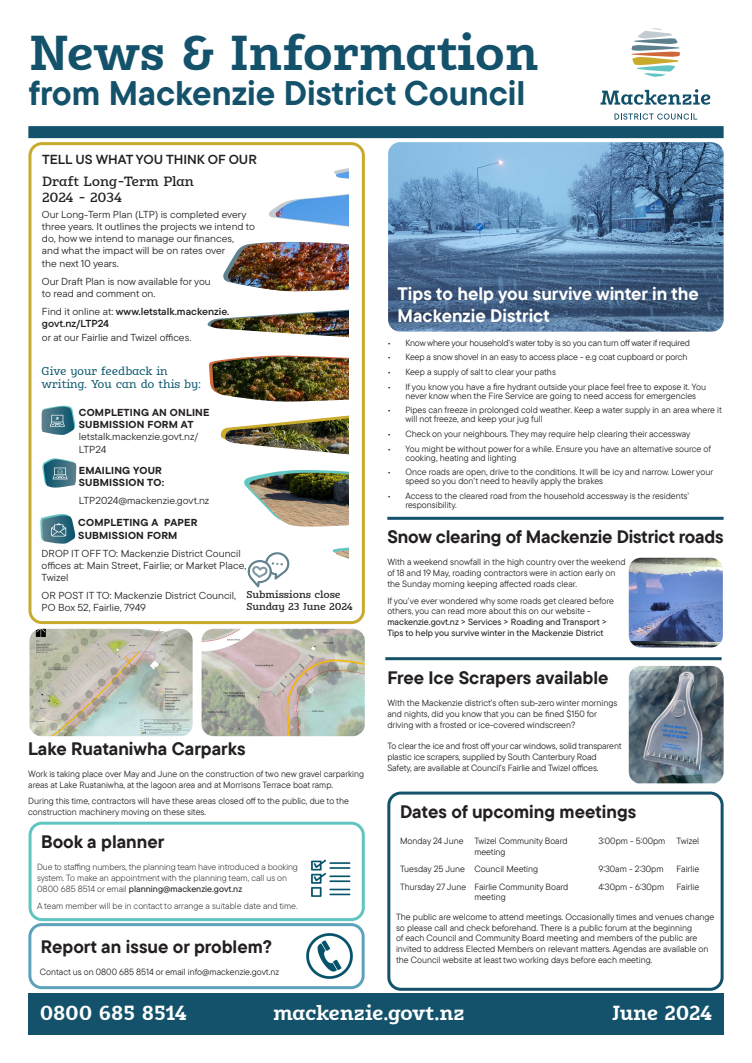
<style>
.page{position:relative;width:752px;height:1063px;background:#fff}
.page>*{position:absolute;margin:0;border:0;box-sizing:border-box;transform-origin:0 0}
.t1{font:700 48px "Karbid Slab Pro";color:#13526a}
.t2{font:700 34px "TT Commons Pro";color:#13526a}
.t3{font:700 20px "Karbid Slab Pro";letter-spacing:-.015em;color:#fff}
.Heading_1{font:700 18px "TT Commons Pro";color:#231f20}
.Heading_1-2{font:700 18px/21.6px "TT Commons Pro";color:#fff}
.t4{font:500 13.1px/15.7px "Karbid Slab Pro";letter-spacing:-.015em;color:#231f20;scale:1.04 1}
.t5{font:13.1px "TT Commons Pro Db";color:#231f20;scale:1.04 1}
.t6{font:11.2px/13.4px "Karbid Slab Pro";color:#05526a;scale:1.04 1}
.t7{font:10.2px/12.2px "TT Commons Pro";color:#231f20;scale:1.04 1}
.t8{font:700 10.2px/12.2px "TT Commons Pro";letter-spacing:.02em;color:#231f20;scale:1.04 1}
.t9{font:10.2px/12.2px "TT Commons Pro Db";color:#231f20;scale:1.04 1}
.t10{font:500 9.9px/11.8px "Karbid Slab Pro";letter-spacing:-.01em;color:#231f20;scale:1.04 1}
.Body_9pt{font:9px/10.8px "TT Commons Pro";color:#231f20}
.Body_9pt-2{font:300 9px/10.8px "TT Commons Pro";letter-spacing:-.005em;color:#231f20}
.Body_9pt-3{font:500 9px/10.8px "TT Commons Pro";color:#231f20}
.Body_9pt-4{font:9px "TT Commons Pro";letter-spacing:-.02em;color:#231f20}
.Body_8pt{font:9px "TT Commons Pro";color:#231f20}
.s1{font-family:"TT Commons Pro"}
.s2{font-weight:400}
.s3{font-weight:500}
</style>
<div class="page">
<svg style="left:614px;top:113px;width:83px;height:7px"></svg>
<svg style="left:600px;top:89px;width:110px;height:16px"></svg>
<svg style="left:631px;top:28px;width:48px;height:49px"></svg>
<div style="left:28px;top:126px;width:695px;height:12px;background:#13526a"></div>
<div style="left:28px;top:993px;width:695px;height:42px;background:#13526a"></div>
<hr style="left:387px;top:517px;width:336px;height:3px;background:#13526a">
<div style="left:28px;top:923px;width:336px;height:66px;border:3px solid #5da2bb;border-radius:12px"></div>
<img style="left:306px;top:933px;width:47px;height:46px">
<div style="left:387px;top:792px;width:336px;height:199px;border:3px solid #13526a;border-radius:12px"></div>
<div style="left:29px;top:822px;width:335px;height:99px;border:3px solid #60c5c1;border-radius:12px"></div>
<img style="left:311px;top:859px;width:40px;height:38px">
<img style="left:388px;top:142px;width:335px;height:190px">
<img style="left:201px;top:629px;width:163px;height:107px">
<img style="left:29px;top:629px;width:163px;height:107px">
<img style="left:628px;top:558px;width:94px;height:89px">
<hr style="left:385px;top:657px;width:336px;height:3px;background:#13526a">
<img style="left:628px;top:666px;width:95px;height:117px">
<img style="left:210px;top:194px;width:139px;height:365px">
<svg style="left:334px;top:168px;width:15px;height:11px"></svg>
<svg style="left:42px;top:406px;width:33px;height:29px"></svg>
<svg style="left:40px;top:514px;width:35px;height:30px"></svg>
<svg style="left:42px;top:458px;width:34px;height:30px"></svg>
<svg style="left:246px;top:551px;width:45px;height:36px"></svg>
<div style="left:28px;top:142px;width:336px;height:482px;border:3px solid #c8ab2c;border-radius:12px"></div>
<h1 class="t1" style="left:29px;top:21px;width:511px">News &amp; Information</h1>
<h2 class="t2" style="left:28px;top:67px;width:498px">from Mackenzie District Council</h2>
<p class="t5" style="left:42px;top:150px;width:208px">TELL US WHAT YOU THINK OF OUR</p>
<p class="t4" style="left:42px;top:173px;width:148px">Draft Long-Term Plan<br>2024 - 2034</p>
<p class="t7" style="left:42px;top:208px;width:206px">Our Long-Term Plan (LTP) is completed every three years. It outlines the projects we intend to do, how we intend to manage our finances,<br>and what the impact will be on rates over<br>the next 10 years.</p>
<p class="t7" style="left:42px;top:275px;width:164px">Our Draft Plan is now available for you to read and comment on.</p>
<p class="t9" style="left:42px;top:305px;width:182px"><span class="s1">Find it online at:</span> www.letstalk.mackenzie. govt.nz/LTP24</p>
<p class="t7" style="left:42px;top:331px;width:145px">or at our Fairlie and Twizel offices.</p>
<p class="t6" style="left:42px;top:364px;width:155px">Give your feedback in writing. You can do this by:</p>
<p class="t8" style="left:79px;top:406px;width:127px">COMPLETING AN ONLINE<br>SUBMISSION FORM AT <span class="s2">letstalk.mackenzie.govt.nz/<br>LTP24</span></p>
<p class="t8" style="left:79px;top:464px;width:83px">EMAILING YOUR<br>SUBMISSION TO:</p>
<p class="t7" style="left:79px;top:494px;width:127px">LTP2024@mackenzie.govt.nz</p>
<p class="t8" style="left:78px;top:517px;width:116px">COMPLETING A PAPER<br>SUBMISSION FORM</p>
<p class="t7" style="left:42px;top:547px;width:198px">DROP IT OFF TO: Mackenzie District Council offices at: Main Street, Fairlie; or Market Place,<br>Twizel</p>
<p class="t7" style="left:42px;top:589px;width:188px">OR POST IT TO: Mackenzie District Council,<br>PO Box 52, Fairlie, 7949</p>
<p class="t10" style="left:246px;top:588px;width:104px">Submissions close<br>Sunday 23 June 2024</p>
<p class="Heading_1" style="left:28px;top:735px;width:219px">Lake Ruataniwha Carparks</p>
<p class="Body_9pt" style="left:28px;top:769px;width:337px">Work is taking place over May and June on the construction of two new gravel carparking areas at Lake Ruataniwha, at the lagoon area and at Morrisons Terrace boat ramp.</p>
<p class="Body_9pt" style="left:28px;top:796px;width:322px">During this time, contractors will have these areas closed off to the public, due to the construction machinery moving on these sites.</p>
<p class="Heading_1" style="left:41px;top:828px;width:124px">Book a planner</p>
<p class="Body_9pt-2" style="left:37px;top:862px;width:262px">Due to staffing numbers, the planning team have introduced a booking system. To make an appointment with the planning team, call us on<br>0800 685 8514 or email <span class="s3">planning@mackenzie.govt.nz</span></p>
<p class="Body_9pt-2" style="left:37px;top:900px;width:262px">A team member will be in contact to arrange a suitable date and time.</p>
<p class="Heading_1" style="left:41px;top:933px;width:232px">Report an issue or problem?</p>
<p class="Body_9pt" style="left:40px;top:966px;width:241px">Contact us on 0800 685 8514 or email info@mackenzie.govt.nz</p>
<p class="Heading_1-2" style="left:397px;top:283px;width:303px">Tips to help you survive winter in the<br>Mackenzie District</p>
<p class="Body_9pt-4" style="left:387px;top:336px;width:304px">• Know where your household’s water toby is so you can turn off water if required</p>
<p class="Body_9pt" style="left:387px;top:352px;width:301px">• Keep a snow shovel in an easy to access place - e.g coat cupboard or porch</p>
<p class="Body_9pt" style="left:387px;top:366px;width:170px">• Keep a supply of salt to clear your paths</p>
<p class="Body_9pt" style="left:405px;top:382px;width:302px;line-height:9px;text-indent:-18px">• If you know you have a fire hydrant outside your place feel free to expose it. You never know when the Fire Service are going to need access for emergencies</p>
<p class="Body_9pt" style="left:405px;top:406px;width:318px;line-height:9px;text-indent:-18px">• Pipes can freeze in prolonged cold weather. Keep a water supply in an area where it will not freeze, and keep your jug full</p>
<p class="Body_9pt" style="left:387px;top:428px;width:304px">• Check on your neighbours. They may require help clearing their accessway</p>
<p class="Body_9pt" style="left:405px;top:444px;width:307px;line-height:9px;text-indent:-18px">• You might be without power for a while. Ensure you have an alternative source of cooking, heating and lighting</p>
<p class="Body_9pt" style="left:405px;top:468px;width:309px;line-height:9px;text-indent:-18px">• Once roads are open, drive to the conditions. It will be icy and narrow. Lower your speed so you don’t need to heavily apply the brakes</p>
<p class="Body_9pt" style="left:405px;top:491px;width:285px;line-height:9px;text-indent:-18px">• Access to the cleared road from the household accessway is the residents’ responsibility.</p>
<p class="Heading_1" style="left:387px;top:523px;width:337px">Snow clearing of Mackenzie District roads</p>
<p class="Body_9pt" style="left:387px;top:557px;width:239px">With a weekend snowfall in the high country over the weekend of 18 and 19 May, roading contractors were in action early on the Sunday morning keeping affected roads clear.</p>
<p class="Body_9pt-3" style="left:387px;top:595px;width:228px"><span class="s2">If you’ve ever wondered why some roads get cleared before others, you can read more about this on our website - </span>mackenzie.govt.nz &gt; Services &gt; Roading and Transport &gt; Tips to help you survive winter in the Mackenzie District</p>
<p class="Heading_1" style="left:387px;top:664px;width:223px">Free Ice Scrapers available</p>
<p class="Body_9pt" style="left:387px;top:697px;width:231px">With the Mackenzie district’s often sub-zero winter mornings and nights, did you know that you can be fined $150 for driving with a frosted or ice-covered windscreen?</p>
<p class="Body_9pt" style="left:387px;top:741px;width:236px">To clear the ice and frost off your car windows, solid transparent plastic ice scrapers, supplied by South Canterbury Road<br>Safety, are available at Council’s Fairlie and Twizel offices.</p>
<p class="Heading_1" style="left:400px;top:798px;width:237px">Dates of upcoming meetings</p>
<p class="Body_9pt" style="left:400px;top:835px;width:65px">Monday 24 June</p>
<p class="Body_9pt" style="left:474px;top:835px;width:95px">Twizel Community Board meeting</p>
<p class="Body_8pt" style="left:598px;top:834px;width:68px">3:00pm - 5:00pm</p>
<p class="Body_8pt" style="left:676px;top:834px;width:24px">Twizel</p>
<p class="Body_9pt" style="left:400px;top:863px;width:66px">Tuesday 25 June</p>
<p class="Body_9pt" style="left:474px;top:863px;width:65px">Council Meeting</p>
<p class="Body_8pt" style="left:598px;top:862px;width:66px">9:30am - 2:30pm</p>
<p class="Body_8pt" style="left:676px;top:862px;width:24px">Fairlie</p>
<p class="Body_9pt" style="left:400px;top:881px;width:68px">Thursday 27 June</p>
<p class="Body_9pt" style="left:474px;top:881px;width:95px">Fairlie Community Board meeting</p>
<p class="Body_8pt" style="left:598px;top:880px;width:67px">4:30pm - 6:30pm</p>
<p class="Body_8pt" style="left:676px;top:880px;width:24px">Fairlie</p>
<p class="Body_9pt" style="left:396px;top:911px;width:320px">The public are welcome to attend meetings. Occasionally times and venues change so please call and check beforehand. There is a public forum at the beginning<br>of each Council and Community Board meeting and members of the public are invited to address Elected Members on relevant matters. Agendas are available on the Council website at least two working days before each meeting.</p>
<h3 class="t3" style="left:40px;top:1000px;width:149px">0800 685 8514</h3>
<h3 class="t3" style="left:273px;top:1000px;width:193px">mackenzie.govt.nz</h3>
<p class="t3" style="left:611px;top:1000px;width:102px">June 2024</p>
</div>
